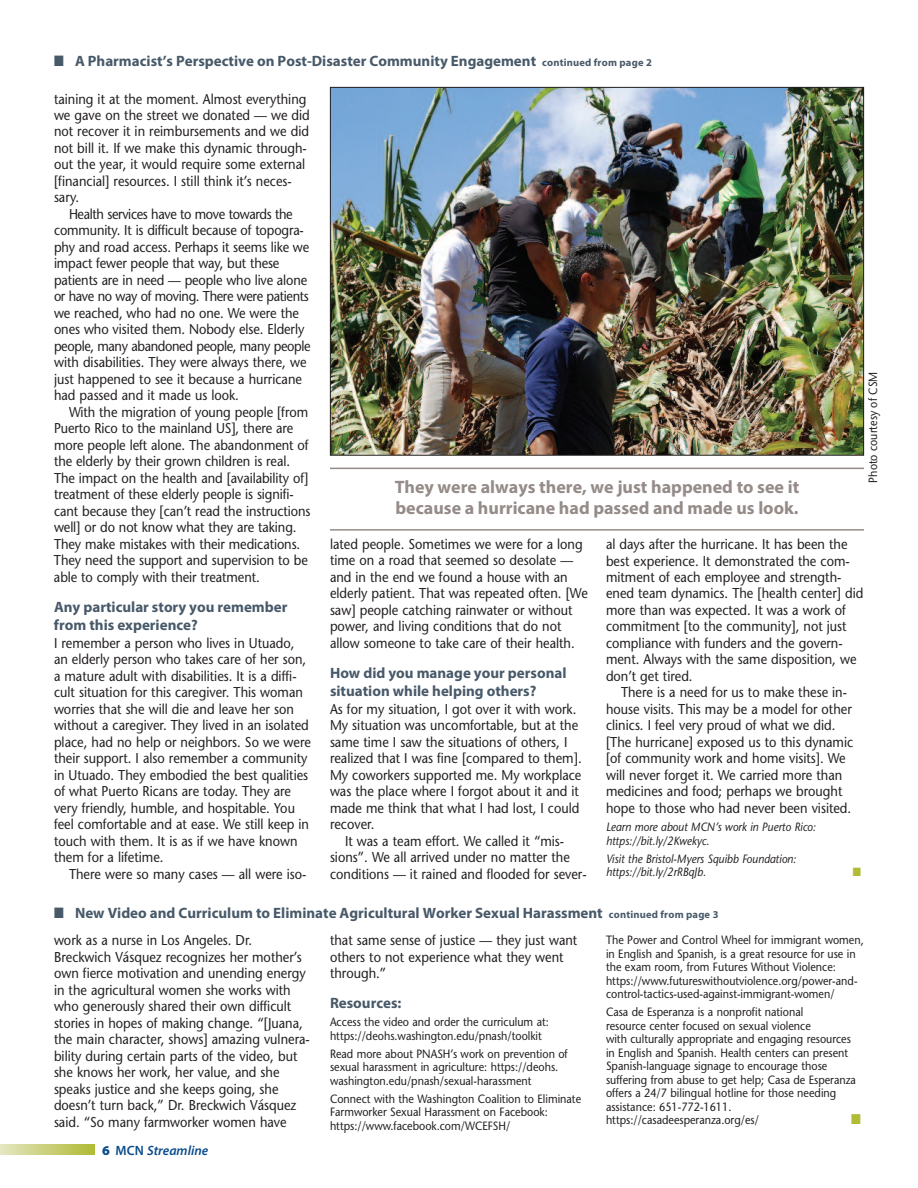
<style>
.page{position:relative;width:918px;height:1188px;background:#fff}
.page>*{position:absolute;margin:0;border:0;box-sizing:border-box;transform-origin:0 0}
.t1{font:700 18px/21px "Myriad Pro";color:#958b88}
.t2{font:700 15px/18px "Myriad Pro";color:#485969}
.t3{font:14.25px/16.5px "Stone Sans";color:#231f20;scale:.9 1}
.t4{font:14.25px "Zapf Dingbats";color:#b0bb36;scale:.9 1}
.t5{font:italic 600 13.5px "Myriad Pro";color:#0b4c8c}
.t6{font:12px/13.5px "Stone Sans";color:#231f20;scale:.9 1}
.t7{font:italic 12px/13.5px "Stone Sans";color:#231f20;scale:.9 1}
.t8{font:12px "Zapf Dingbats";color:#b0bb36;scale:.9 1}
.s1{font-size:10.5px}
.s2{font-weight:900;font-style:normal}
.s3{font-style:normal}
</style>
<div class="page">
<svg style="left:0;top:1144px;width:94px;height:11px"></svg>
<img style="left:332px;top:89px;width:530px;height:365px">
<hr style="left:330px;top:468px;width:534px;height:1px;background:#958b88">
<hr style="left:330px;top:529px;width:534px;height:2px;background:#958b88">
<p class="t2" style="left:54px;top:53px;width:599px">■ A Pharmacist’s Perspective on Post-Disaster Community Engagement <span class="s1">continued from page 2</span></p>
<p class="t3" style="left:54px;top:92px;width:286px">taining it at the moment. Almost everything we gave on the street we donated — we did not recover it in reimbursements and we did not bill it. If we make this dynamic through&shy;out the year, it would require some external [financial] resources. I still think it’s neces&shy;sary.</p>
<p class="t3" style="left:54px;top:207px;width:287px;text-indent:15px">Health services have to move towards the community. It is difficult because of topogra&shy;phy and road access. Perhaps it seems like we impact fewer people that way, but these patients are in need — people who live alone or have no way of moving. There were patients we reached, who had no one. We were the ones who visited them. Nobody else. Elderly people, many abandoned people, many people with disabilities. They were always there, we just happened to see it because a hurricane had passed and it made us look.</p>
<p class="t3" style="left:54px;top:405px;width:287px;text-indent:15px">With the migration of young people [from Puerto Rico to the mainland US], there are more people left alone. The abandonment of the elderly by their grown children is real.<br>The impact on the health and [availability of] treatment of these elderly people is signifi&shy;cant because they [can’t read the instructions well] or do not know what they are taking.<br>They make mistakes with their medications.<br>They need the support and supervision to be able to comply with their treatment.</p>
<p class="t2" style="left:54px;top:599px;width:235px">Any particular story you remember from this experience?</p>
<p class="t3" style="left:54px;top:636px;width:287px">I remember a person who lives in Utuado, an elderly person who takes care of her son, a mature adult with disabilities. It is a diffi&shy;cult situation for this caregiver. This woman worries that she will die and leave her son without a caregiver. They lived in an isolated place, had no help or neighbors. So we were their support. I also remember a community in Utuado. They embodied the best qualities of what Puerto Ricans are today. They are very friendly, humble, and hospitable. You feel comfortable and at ease. We still keep in touch with them. It is as if we have known them for a lifetime.</p>
<p class="t3" style="left:69px;top:867px;width:265px">There were so many cases — all were iso-</p>
<p class="t1" style="left:395px;top:478px;width:406px">They were always there, we just happened to see it because a hurricane had passed and made us look.</p>
<p class="t6" style="left:868px;top:483px;width:125px;rotate:-90deg">Photo courtesy of CSM</p>
<p class="t3" style="left:330px;top:537px;width:288px">lated people. Sometimes we were for a long time on a road that seemed so desolate — and in the end we found a house with an elderly patient. That was repeated often. [We saw] people catching rainwater or without power, and living conditions that do not allow someone to take care of their health.</p>
<p class="t2" style="left:330px;top:665px;width:238px">How did you manage your personal situation while helping others?</p>
<p class="t3" style="left:330px;top:702px;width:281px">As for my situation, I got over it with work.<br>My situation was uncomfortable, but at the same time I saw the situations of others, I realized that I was fine [compared to them].<br>My coworkers supported me. My workplace was the place where I forgot about it and it made me think that what I had lost, I could recover.</p>
<p class="t3" style="left:330px;top:834px;width:287px;text-indent:15px">It was a team effort. We called it “mis&shy;sions”. We all arrived under no matter the conditions — it rained and flooded for sever-</p>
<p class="t3" style="left:606px;top:537px;width:288px">al days after the hurricane. It has been the best experience. It demonstrated the com&shy;mitment of each employee and strength&shy;ened team dynamics. The [health center] did more than was expected. It was a work of commitment [to the community], not just compliance with funders and the govern&shy;ment. Always with the same disposition, we don’t get tired.</p>
<p class="t3" style="left:606px;top:686px;width:276px;text-indent:15px">There is a need for us to make these in&shy;house visits. This may be a model for other clinics. I feel very proud of what we did. [The hurricane] exposed us to this dynamic [of community work and home visits]. We will never forget it. We carried more than medicines and food; perhaps we brought hope to those who had never been visited.</p>
<p class="t7" style="left:606px;top:821px;width:235px">Learn more about MCN’s work in Puerto Rico: https://bit.ly/2Kwekyc.</p>
<p class="t7" style="left:606px;top:853px;width:213px">Visit the Bristol-Myers Squibb Foundation: https://bit.ly/2rRBqJb.</p>
<p class="t8" style="left:853px;top:865px;width:11px">■</p>
<p class="t2" style="left:54px;top:905px;width:666px">■ New Video and Curriculum to Eliminate Agricultural Worker Sexual Harassment <span class="s1">continued from page 3</span></p>
<p class="t3" style="left:54px;top:933px;width:286px">work as a nurse in Los Angeles. Dr.<br>Breckwich Vásquez recognizes her mother’s own fierce motivation and unending energy in the agricultural women she works with who generously shared their own difficult stories in hopes of making change. “[Juana, the main character, shows] amazing vulnera&shy;bility during certain parts of the video, but she knows her work, her value, and she speaks justice and she keeps going, she doesn’t turn back,” Dr. Breckwich Vásquez said. “So many farmworker women have</p>
<p class="t3" style="left:330px;top:933px;width:276px">that same sense of justice — they just want others to not experience what they went through.”</p>
<p class="t2" style="left:330px;top:995px;width:73px">Resources:</p>
<p class="t6" style="left:330px;top:1016px;width:245px">Access the video and order the curriculum at: https://deohs.washington.edu/pnash/toolkit</p>
<p class="t6" style="left:330px;top:1048px;width:266px">Read more about PNASH’s work on prevention of sexual harassment in agriculture: https://deohs. washington.edu/pnash/sexual-harassment</p>
<p class="t6" style="left:330px;top:1093px;width:281px">Connect with the Washington Coalition to Eliminate<br>Farmworker Sexual Harassment on Facebook: https://www.facebook.com/WCEFSH/</p>
<p class="t5" style="left:102px;top:1145px;width:108px"><span class="s2">6</span> <span class="s3">MCN</span> Streamline</p>
<p class="t6" style="left:606px;top:934px;width:288px">The Power and Control Wheel for immigrant women, in English and Spanish, is a great resource for use in the exam room, from Futures Without Violence: https://www.futureswithoutviolence.org/power-and&shy;control-tactics-used-against-immigrant-women/</p>
<p class="t6" style="left:606px;top:1006px;width:279px">Casa de Esperanza is a nonprofit national<br>resource center focused on sexual violence<br>with culturally appropriate and engaging resources in English and Spanish. Health centers can present Spanish-language signage to encourage those suffering from abuse to get help; Casa de Esperanza offers a 24/7 bilingual hotline for those needing assistance: 651-772-1611. https://casadeesperanza.org/es/</p>
<p class="t4" style="left:851px;top:1111px;width:12px">■</p>
</div>
